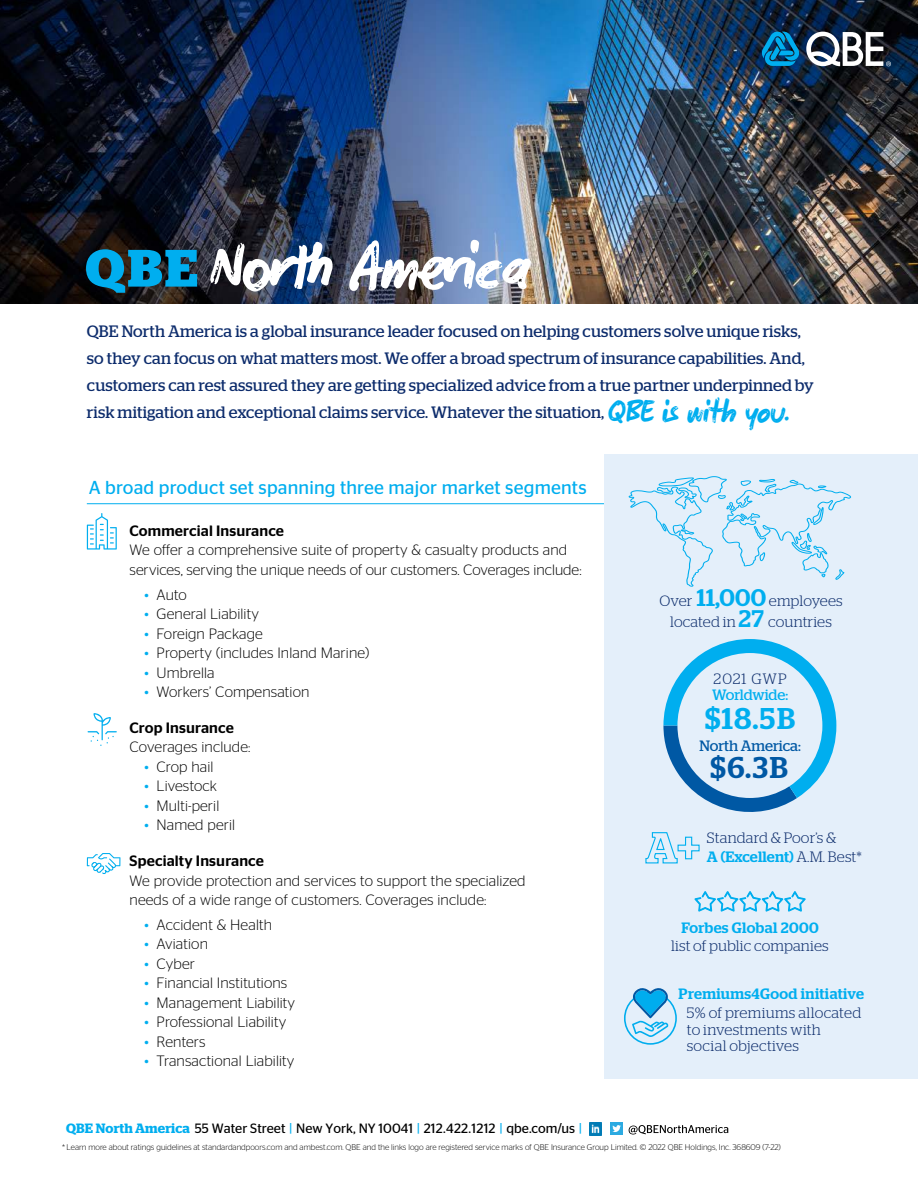
<style>
.page{position:relative;width:918px;height:1188px;background:#fff}
.page>*{position:absolute;margin:0;border:0;box-sizing:border-box;transform-origin:0 0}
.t1{font:78px "Markerfield";color:#fff}
.t2{font:500 30px "Stag";color:#00aeef}
.t3{font:500 30px "Stag";color:#0058a4}
.t4{font:18.75px "Stag Sans";letter-spacing:.01em;color:#00aeef}
.t5{font:16.5px/27px "Stag";letter-spacing:.01em;color:#0d2c6c}
.t6{font:300 15px/19.5px "Stag Sans";letter-spacing:.01em;color:#000}
.t7{font:300 15px/16.5px "Stag";letter-spacing:.01em;color:#0d2d6c}
.t8{font:500 15px "Stag Sans";letter-spacing:.01em;color:#000}
.t9{font:500 15px "Stag";letter-spacing:.025em;color:#00aeef}
.t10{font:15px "Stag";letter-spacing:-.005em;color:#0058a4}
.t11{font:15px "Stag";letter-spacing:-.01em;color:#00aeef}
.t12{font:13.5px "Stag Sans";color:#000}
.t13{font:300 8.25px "Stag Sans";color:#000}
.s1{font-family:"Stag";font-weight:700;font-size:52.5px;color:#00aeef}
.s2{font-family:"Markerfield";font-size:36px;color:#00aeef}
.s3{color:#00aeef}
.s4{font-family:"Stag";font-weight:600;color:#00aeef}
.s5{font-weight:500;font-size:24px;color:#00aeef}
.s6{font-weight:500;color:#00aeef}
</style>
<div class="page">
<img style="left:0;top:0;width:918px;height:303px">
<hr style="left:87px;top:503px;width:548px;height:1px;background:#00aeef">
<div style="left:610px;top:1122px;width:13px;height:13px;background:#2caae1"></div>
<svg style="left:612px;top:1125px;width:9px;height:7px"></svg>
<svg style="left:629px;top:1125px;width:99px;height:9px"></svg>
<svg style="left:589px;top:1122px;width:13px;height:13px"></svg>
<svg style="left:88px;top:713px;width:29px;height:33px"></svg>
<div style="left:604px;top:454px;width:314px;height:624px;background:#e4effa"></div>
<svg style="left:645px;top:832px;width:55px;height:32px"></svg>
<svg style="left:624px;top:988px;width:53px;height:57px"></svg>
<svg style="left:695px;top:891px;width:111px;height:21px"></svg>
<svg style="left:628px;top:476px;width:223px;height:111px"></svg>
<svg style="left:663px;top:639px;width:173px;height:173px"></svg>
<svg style="left:762px;top:27px;width:129px;height:39px"></svg>
<svg style="left:87px;top:853px;width:33px;height:21px"></svg>
<svg style="left:87px;top:513px;width:30px;height:37px"></svg>
<h1 class="t1" style="left:86px;top:218px;width:444px"><span class="s1">QBE</span> North America</h1>
<p class="t5" style="left:87px;top:318px;width:729px">QBE North America is a global insurance leader focused on helping customers solve unique risks, so they can focus on what matters most. We offer a broad spectrum of insurance capabilities. And, customers can rest assured they are getting specialized advice from a true partner underpinned by risk mitigation and exceptional claims service. Whatever the situation, <span class="s2">QBE is with you.</span></p>
<p class="t4" style="left:89px;top:477px;width:500px">A broad product set spanning three major market segments</p>
<p class="t8" style="left:130px;top:522px;width:156px">Commercial Insurance</p>
<p class="t6" style="left:130px;top:540px;width:454px">We offer a comprehensive suite of property &amp; casualty products and services, serving the unique needs of our customers. Coverages include:</p>
<p class="t6" style="left:145px;top:584px;width:44px"><span class="s3">•</span> Auto</p>
<p class="t6" style="left:145px;top:604px;width:116px"><span class="s3">•</span> General Liability</p>
<p class="t6" style="left:145px;top:623px;width:120px"><span class="s3">•</span> Foreign Package</p>
<p class="t6" style="left:145px;top:643px;width:226px"><span class="s3">•</span> Property (includes Inland Marine)</p>
<p class="t6" style="left:145px;top:662px;width:71px"><span class="s3">•</span> Umbrella</p>
<p class="t6" style="left:145px;top:682px;width:166px"><span class="s3">•</span> Workers’ Compensation</p>
<p class="t8" style="left:130px;top:719px;width:106px">Crop Insurance</p>
<p class="t6" style="left:130px;top:737px;width:122px">Coverages include:</p>
<p class="t6" style="left:145px;top:757px;width:70px"><span class="s3">•</span> Crop hail</p>
<p class="t6" style="left:145px;top:776px;width:74px"><span class="s3">•</span> Livestock</p>
<p class="t6" style="left:145px;top:796px;width:76px"><span class="s3">•</span> Multi-peril</p>
<p class="t6" style="left:145px;top:815px;width:92px"><span class="s3">•</span> Named peril</p>
<p class="t8" style="left:130px;top:852px;width:136px">Specialty Insurance</p>
<p class="t6" style="left:130px;top:870px;width:397px">We provide protection and services to support the specialized needs of a wide range of customers. Coverages include:</p>
<p class="t6" style="left:145px;top:915px;width:129px"><span class="s3">•</span> Accident &amp; Health</p>
<p class="t6" style="left:145px;top:934px;width:65px"><span class="s3">•</span> Aviation</p>
<p class="t6" style="left:145px;top:954px;width:52px"><span class="s3">•</span> Cyber</p>
<p class="t6" style="left:145px;top:973px;width:144px"><span class="s3">•</span> Financial Institutions</p>
<p class="t6" style="left:145px;top:993px;width:152px"><span class="s3">•</span> Management Liability</p>
<p class="t6" style="left:145px;top:1012px;width:143px"><span class="s3">•</span> Professional Liability</p>
<p class="t6" style="left:145px;top:1032px;width:62px"><span class="s3">•</span> Renters</p>
<p class="t6" style="left:145px;top:1051px;width:151px"><span class="s3">•</span> Transactional Liability</p>
<p class="t12" style="left:66px;top:1120px;width:517px"><span class="s4">QBE North America</span> 55 Water Street <span class="s3">|</span> New York, NY 10041 <span class="s3">|</span> 212.422.1212 <span class="s3">|</span> qbe.com/us <span class="s3">|</span></p>
<p class="t7" style="left:660px;top:590px;width:185px;line-height:21px;text-align:center">Over <span class="s5">11,000</span> employees located in <span class="s5">27</span> countries</p>
<p class="t7" style="left:713px;top:670px;width:75px">2021 GWP</p>
<p class="t11" style="left:712px;top:686px;width:77px">Worldwide:</p>
<h2 class="t2" style="left:705px;top:701px;width:92px">$18.5B</h2>
<h2 class="t3" style="left:711px;top:750px;width:79px">$6.3B</h2>
<p class="t10" style="left:699px;top:737px;width:103px">North America:</p>
<p class="t7" style="left:707px;top:828px;width:156px;line-height:18.9px">Standard &amp; Poor’s &amp;<br><span class="s6">A (Excellent)</span> A.M. Best*</p>
<p class="t9" style="left:681px;top:919px;width:139px">Forbes Global 2000</p>
<p class="t7" style="left:671px;top:938px;width:159px">list of public companies</p>
<p class="t9" style="left:679px;top:985px;width:187px">Premiums4Good initiative</p>
<p class="t7" style="left:687px;top:1004px;width:176px">5% of premiums allocated to investments with social objectives</p>
<p class="t13" style="left:62px;top:1142px;width:720px">* Learn more about ratings guidelines at standardandpoors.com and ambest.com. QBE and the links logo are registered service marks of QBE Insurance Group Limited. © 2022 QBE Holdings, Inc. 368609 (7-22)</p>
</div>
